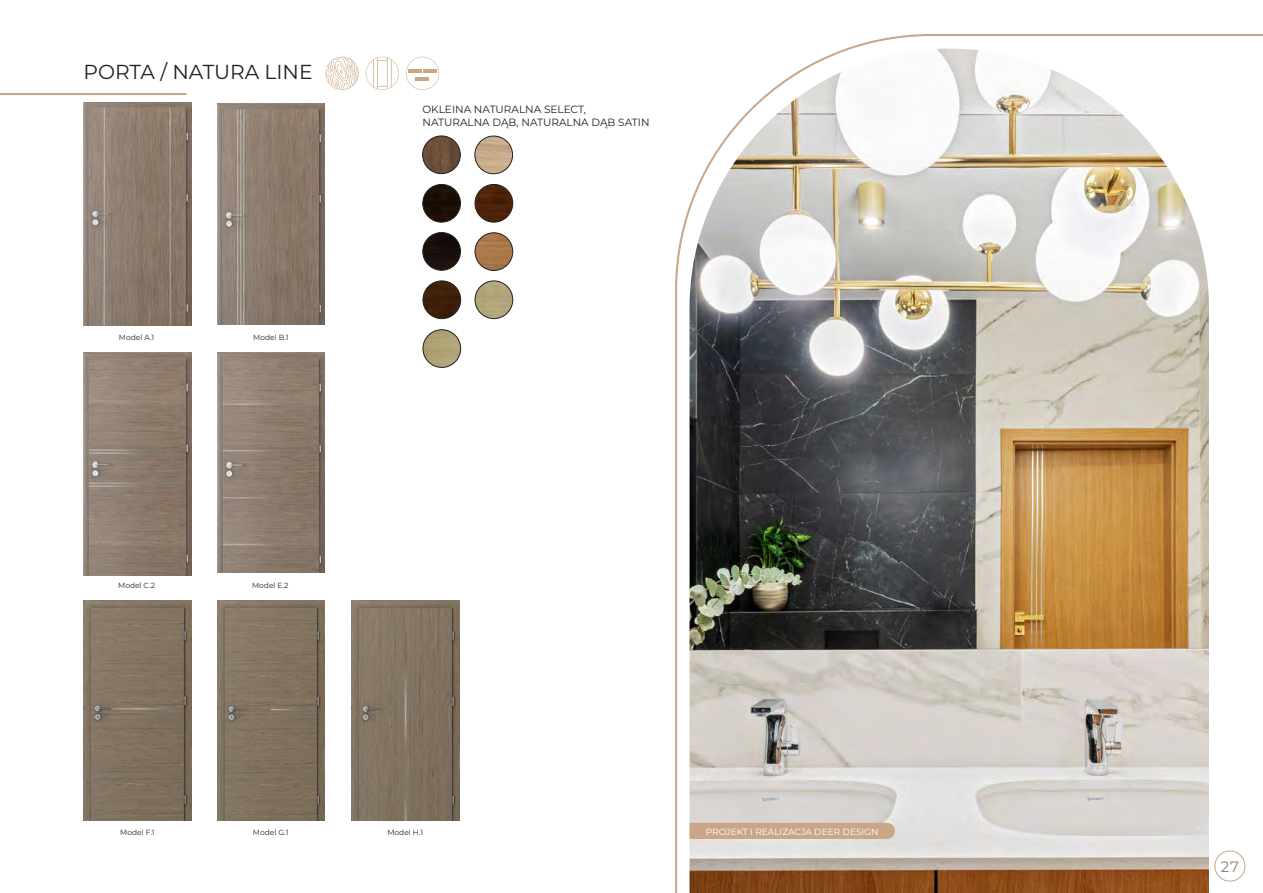
<style>
.page{position:relative;width:1263px;height:893px;background:#fff}
.page>*{position:absolute;margin:0;border:0;box-sizing:border-box;transform-origin:0 0}
.t1{font:20.25px "Montserrat";color:#231f20}
.t2{font:15px "Montserrat";color:#808285}
.sub{font:10.5px "Montserrat";color:#231f20}
.name{font:9px "Montserrat";color:#fff}
.name-2{font:7.5px "Montserrat";color:#231f20}
</style>
<div class="page">
<svg style="left:675px;top:34px;width:588px;height:859px"></svg>
<img style="left:689px;top:49px;width:520px;height:844px">
<img style="left:84px;top:353px;width:107px;height:222px">
<img style="left:84px;top:103px;width:107px;height:222px">
<img style="left:217px;top:353px;width:108px;height:219px">
<img style="left:84px;top:601px;width:107px;height:219px">
<img style="left:217px;top:601px;width:108px;height:219px">
<img style="left:352px;top:601px;width:107px;height:219px">
<img style="left:217px;top:103px;width:107px;height:222px">
<img style="left:423px;top:136px;width:37px;height:38px;border-radius:19px">
<div style="left:422px;top:136px;width:38px;height:38px;border:1px solid #231f20;border-radius:50%"></div>
<img style="left:423px;top:233px;width:37px;height:37px;border-radius:19px">
<div style="left:423px;top:232px;width:38px;height:38px;border:1px solid #231f20;border-radius:50%"></div>
<img style="left:475px;top:136px;width:38px;height:38px;border-radius:19px">
<div style="left:475px;top:136px;width:38px;height:38px;border:1px solid #231f20;border-radius:50%"></div>
<img style="left:475px;top:233px;width:38px;height:37px;border-radius:19px">
<div style="left:475px;top:233px;width:38px;height:38px;border:1px solid #231f20;border-radius:50%"></div>
<img style="left:423px;top:184px;width:37px;height:38px;border-radius:19px">
<div style="left:423px;top:184px;width:38px;height:38px;border:1px solid #231f20;border-radius:50%"></div>
<img style="left:475px;top:281px;width:38px;height:38px;border-radius:19px">
<div style="left:475px;top:281px;width:38px;height:38px;border:1px solid #231f20;border-radius:50%"></div>
<img style="left:423px;top:281px;width:38px;height:38px;border-radius:19px">
<div style="left:423px;top:281px;width:38px;height:38px;border:1px solid #231f20;border-radius:50%"></div>
<img style="left:423px;top:330px;width:38px;height:37px;border-radius:19px">
<div style="left:423px;top:330px;width:38px;height:37px;border:1px solid #231f20;border-radius:50%"></div>
<img style="left:475px;top:184px;width:38px;height:38px;border-radius:19px">
<div style="left:475px;top:184px;width:38px;height:38px;border:1px solid #231f20;border-radius:50%"></div>
<hr style="left:0;top:93px;width:187px;height:2px;background:#c9a786">
<svg style="left:366px;top:57px;width:33px;height:33px"></svg>
<svg style="left:326px;top:57px;width:33px;height:33px"></svg>
<svg style="left:406px;top:57px;width:33px;height:33px"></svg>
<div style="left:689px;top:823px;width:206px;height:16px;background:#c9a786"></div>
<p class="t1" style="left:84px;top:58px;width:230px">PORTA / NATURA LINE</p>
<p class="name-2" style="left:119px;top:332px;width:37px">Model A.1</p>
<p class="name-2" style="left:253px;top:332px;width:37px">Model B.1</p>
<p class="sub" style="left:422px;top:102px;width:165px">OKLEINA NATURALNA SELECT,</p>
<p class="sub" style="left:422px;top:115px;width:229px">NATURALNA DĄB, NATURALNA DĄB SATIN</p>
<p class="name-2" style="left:118px;top:580px;width:38px">Model C.2</p>
<p class="name-2" style="left:252px;top:580px;width:38px">Model E.2</p>
<p class="name-2" style="left:120px;top:827px;width:36px">Model F.1</p>
<p class="name-2" style="left:253px;top:827px;width:37px">Model G.1</p>
<p class="name-2" style="left:387px;top:827px;width:37px">Model H.1</p>
<p class="name" style="left:706px;top:825px;width:174px">PROJEKT I REALIZACJA DEER DESIGN</p>
<h2 class="t2" style="left:1221px;top:856px;width:20px">27</h2>
</div>
